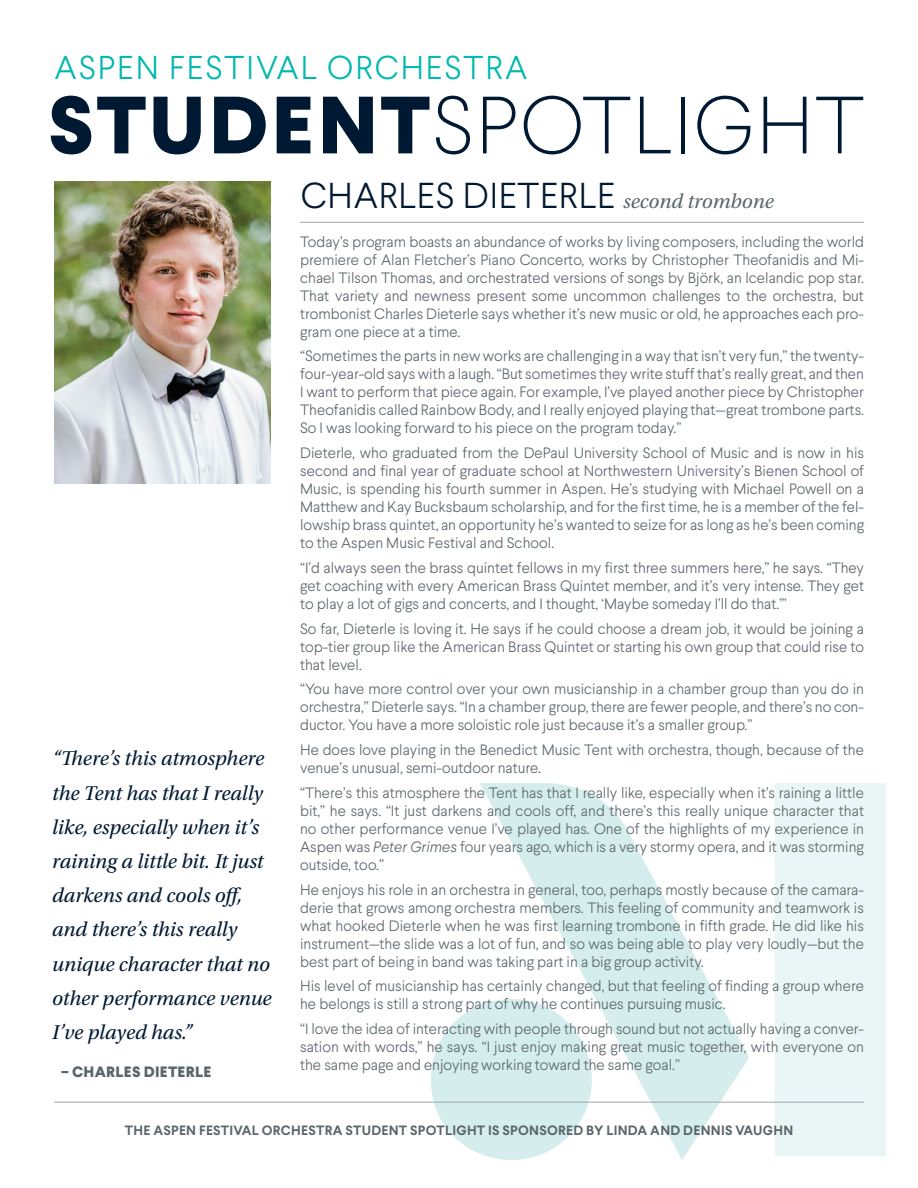
<style>
.page{position:relative;width:918px;height:1188px;background:#fff}
.page>*{position:absolute;margin:0;border:0;box-sizing:border-box;transform-origin:0 0}
.t1{font:100 81px "Larsseit";letter-spacing:.03em;color:#001932}
.t2{font:300 36px "Larsseit";letter-spacing:.02em;color:#001932}
.t3{font:300 33px "Larsseit";letter-spacing:.06em;color:#00b8af}
.t4{font:italic 21px/34.2px "Utopia Std";color:#001932}
.t5{font:300 15px/18px "Larsseit";color:#5a666c;text-align:justify}
.t6{font:800 15px "Larsseit";letter-spacing:.02em;color:#5a666c}
.t7{font:700 13.5px "Larsseit";letter-spacing:.02em;color:#5a666c}
.s1{font-weight:800}
.s2{font-family:"Utopia Std";font-weight:400;font-style:italic;font-size:21px;color:#5a666c}
.s3{font-style:italic}
</style>
<div class="page">
<svg style="left:480px;top:783px;width:269px;height:377px"></svg>
<div style="left:775px;top:783px;width:111px;height:373px;background:#eaf6f5"></div>
<svg style="left:430px;top:999px;width:162px;height:161px"></svg>
<hr style="left:300px;top:222px;width:564px;height:1px;background:#9da5ab">
<img style="left:54px;top:181px;width:216px;height:302px">
<hr style="left:54px;top:1102px;width:810px;height:1px;background:#9da5ab">
<h3 class="t3" style="left:55px;top:47px;width:474px">ASPEN FESTIVAL ORCHESTRA</h3>
<h1 class="t1" style="left:48px;top:75px;width:817px"><span class="s1">STUDENT</span>SPOTLIGHT</h1>
<h3 class="t4" style="left:52px;top:742px;width:221px">“There’s this atmosphere the Tent has that I really like, especially when it’s raining a little bit. It just darkens and cools off, and there’s this really unique character that no other performance venue<br>I’ve played has.”</h3>
<p class="t6" style="left:61px;top:1062px;width:152px">– CHARLES DIETERLE</p>
<h2 class="t2" style="left:301px;top:173px;width:474px">CHARLES DIETERLE <span class="s2">second trombone</span></h2>
<p class="t5" style="left:300px;top:232px;width:565px">Today’s program boasts an abundance of works by living composers, including the world premiere of Alan Fletcher’s Piano Concerto, works by Christopher Theofanidis and Mi&shy;chael Tilson Thomas, and orchestrated versions of songs by Björk, an Icelandic pop star.<br>That variety and newness present some uncommon challenges to the orchestra, but trombonist Charles Dieterle says whether it’s new music or old, he approaches each pro&shy;gram one piece at a time.</p>
<p class="t5" style="left:300px;top:347px;width:565px">“Sometimes the parts in new works are challenging in a way that isn’t very fun,” the twenty&shy;four-year-old says with a laugh. “But sometimes they write stuff that’s really great, and then I want to perform that piece again. For example, I’ve played another piece by Christopher Theofanidis called Rainbow Body, and I really enjoyed playing that—great trombone parts.<br>So I was looking forward to his piece on the program today.”</p>
<p class="t5" style="left:300px;top:444px;width:565px">Dieterle, who graduated from the DePaul University School of Music and is now in his second and final year of graduate school at Northwestern University’s Bienen School of Music, is spending his fourth summer in Aspen. He’s studying with Michael Powell on a Matthew and Kay Bucksbaum scholarship, and for the first time, he is a member of the fel&shy;lowship brass quintet, an opportunity he’s wanted to seize for as long as he’s been coming to the Aspen Music Festival and School.</p>
<p class="t5" style="left:300px;top:559px;width:565px">“I’d always seen the brass quintet fellows in my first three summers here,” he says. “They get coaching with every American Brass Quintet member, and it’s very intense. They get to play a lot of gigs and concerts, and I thought, ‘Maybe someday I’ll do that.’”</p>
<p class="t5" style="left:300px;top:619px;width:565px">So far, Dieterle is loving it. He says if he could choose a dream job, it would be joining a top-tier group like the American Brass Quintet or starting his own group that could rise to that level.</p>
<p class="t5" style="left:300px;top:680px;width:565px">“You have more control over your own musicianship in a chamber group than you do in orchestra,” Dieterle says. “In a chamber group, there are fewer people, and there’s no con&shy;ductor. You have a more soloistic role just because it’s a smaller group.”</p>
<p class="t5" style="left:300px;top:741px;width:565px">He does love playing in the Benedict Music Tent with orchestra, though, because of the venue’s unusual, semi-outdoor nature.</p>
<p class="t5" style="left:300px;top:784px;width:565px">“There’s this atmosphere the Tent has that I really like, especially when it’s raining a little bit,” he says. “It just darkens and cools off, and there’s this really unique character that no other performance venue I’ve played has. One of the highlights of my experience in Aspen was <span class="s3">Peter Grimes</span> four years ago, which is a very stormy opera, and it was storming outside, too.”</p>
<p class="t5" style="left:300px;top:880px;width:565px">He enjoys his role in an orchestra in general, too, perhaps mostly because of the camara&shy;derie that grows among orchestra members. This feeling of community and teamwork is what hooked Dieterle when he was first learning trombone in fifth grade. He did like his instrument—the slide was a lot of fun, and so was being able to play very loudly—but the best part of being in band was taking part in a big group activity.</p>
<p class="t5" style="left:300px;top:977px;width:565px">His level of musicianship has certainly changed, but that feeling of finding a group where he belongs is still a strong part of why he continues pursuing music.</p>
<p class="t5" style="left:300px;top:1020px;width:565px">“I love the idea of interacting with people through sound but not actually having a conver&shy;sation with words,” he says. “I just enjoy making great music together, with everyone on the same page and enjoying working toward the same goal.”</p>
<p class="t7" style="left:125px;top:1122px;width:670px">THE ASPEN FESTIVAL ORCHESTRA STUDENT SPOTLIGHT IS SPONSORED BY LINDA AND DENNIS VAUGHN</p>
</div>
